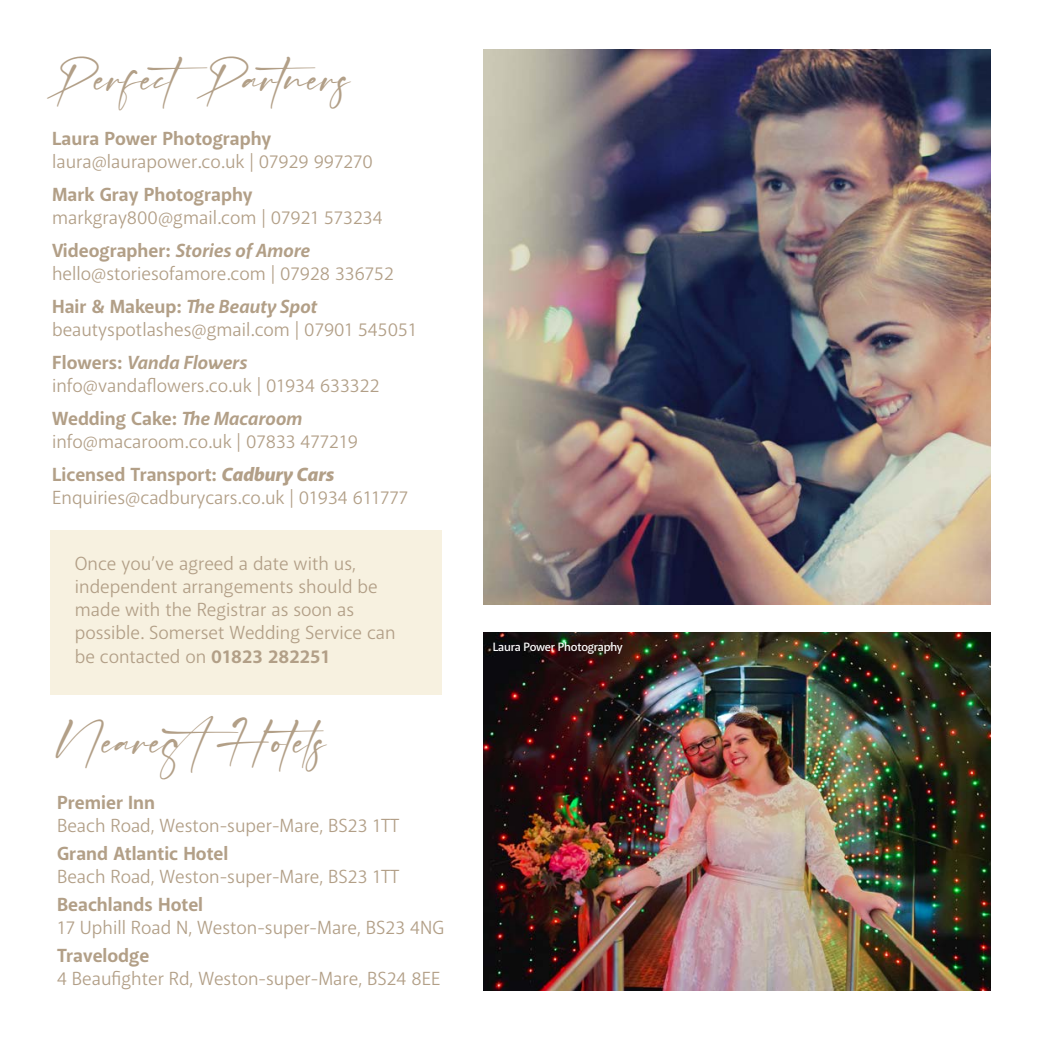
<style>
.page{position:relative;width:1042px;height:1042px;background:#fff}
.page>*{position:absolute;margin:0;border:0;box-sizing:border-box;transform-origin:0 0}
.t1{font:49px "Callista";color:#b29f87}
.t2{font:19.25px/23.1px "Akagi Pro";color:#b29f87}
.t3{font:600 12.25px "Akagi Pro";letter-spacing:-.02em;color:#fff}
.s1{font-weight:700}
.s2{font-weight:700;font-style:italic}
.s3{font-weight:900;font-style:italic}
</style>
<div class="page">
<div style="left:50px;top:530px;width:391px;height:164px;background:#f7f1e0"></div>
<img style="left:484px;top:50px;width:506px;height:554px">
<img style="left:484px;top:632px;width:506px;height:358px">
<p class="t1" style="left:47px;top:45px;width:305px">PerfectPartners</p>
<p class="t2" style="left:52px;top:127px;width:322px"><span class="s1">Laura Power Photography </span>laura@laurapower.co.uk | 07929 997270</p>
<p class="t2" style="left:52px;top:183px;width:332px"><span class="s1">Mark Gray Photography </span>markgray800@gmail.com | 07921 573234</p>
<p class="t2" style="left:52px;top:239px;width:343px"><span class="s1">Videographer:</span> <span class="s2">Stories of Amore </span>hello@storiesofamore.com | 07928 336752</p>
<p class="t2" style="left:52px;top:295px;width:366px"><span class="s1">Hair &amp; Makeup:</span> <span class="s2">The Beauty Spot </span>beautyspotlashes@gmail.com | 07901 545051</p>
<p class="t2" style="left:52px;top:351px;width:329px"><span class="s1">Flowers:</span> <span class="s2">Vanda Flowers </span>info@vandaflowers.co.uk | 01934 633322</p>
<p class="t2" style="left:52px;top:407px;width:307px"><span class="s1">Wedding Cake:</span> <span class="s2">The Macaroom </span>info@macaroom.co.uk | 07833 477219</p>
<p class="t2" style="left:52px;top:463px;width:358px"><span class="s1">Licensed Transport:</span> <span class="s3">Cadbury Cars<br></span>Enquiries@cadburycars.co.uk | 01934 611777</p>
<p class="t2" style="left:75px;top:552px;width:322px">Once you’ve agreed a date with us, independent arrangements should be made with the Registrar as soon as possible. Somerset Wedding Service can be contacted on <span class="s1">01823 282251</span></p>
<p class="t1" style="left:56px;top:707px;width:292px">NearestHotels</p>
<p class="t2" style="left:57px;top:791px;width:344px"><span class="s1">Premier Inn<br></span>Beach Road, Weston-super-Mare, BS23 1TT</p>
<p class="t2" style="left:57px;top:842px;width:344px"><span class="s1">Grand Atlantic Hotel<br></span>Beach Road, Weston-super-Mare, BS23 1TT</p>
<p class="t2" style="left:57px;top:893px;width:388px"><span class="s1">Beachlands Hotel<br></span>17 Uphill Road N, Weston-super-Mare, BS23 4NG</p>
<p class="t2" style="left:57px;top:944px;width:385px"><span class="s1">Travelodge<br></span>4 Beaufighter Rd, Weston-super-Mare, BS24 8EE</p>
<p class="t3" style="left:493px;top:640px;width:132px">Laura Power Photography</p>
</div>
